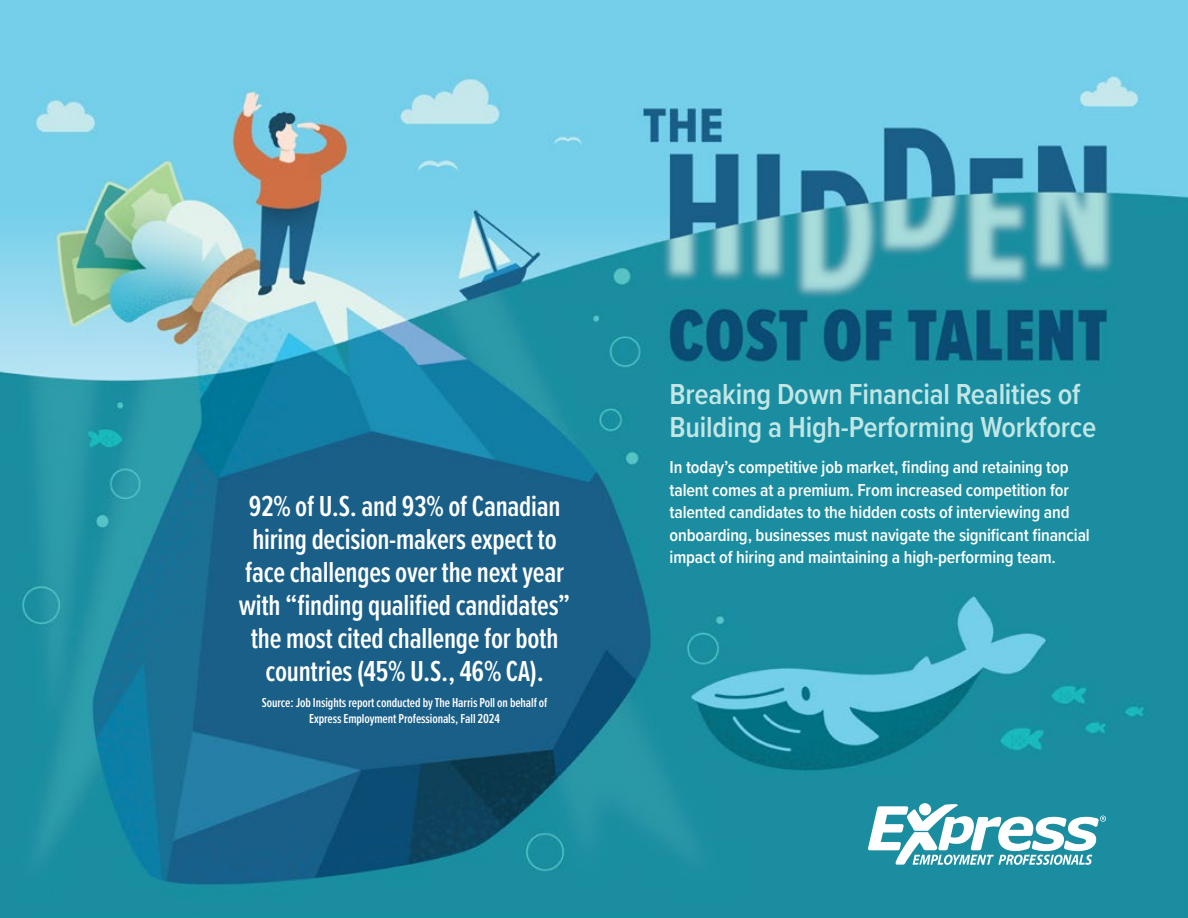
<style>
.page{position:relative;width:1188px;height:918px;background:#fff}
.page>*{position:absolute;margin:0;border:0;box-sizing:border-box;transform-origin:0 0}
.t1{font:600 30px/33px "Proxima Nova Ex Cn";letter-spacing:-.01em;color:#fff;text-align:center}
.t2{font:600 30px/33px "Proxima Nova Cond";letter-spacing:-.01em;color:#c2e6e6}
.t3{font:600 18px/22.5px "Proxima Nova Cond";letter-spacing:-.01em;color:#fff}
.t4{font:600 13.5px/16.5px "Proxima Nova Ex Cn";letter-spacing:-.01em;color:#fff;text-align:center}
</style>
<div class="page">
<img style="left:0;top:0;width:1188px;height:918px">
<svg style="left:868px;top:804px;width:238px;height:61px"></svg>
<h1 class="t1" style="left:239px;top:489px;width:333px">92% of U.S. and 93% of Canadian hiring decision-makers expect to face challenges over the next year with “finding qualified candidates” the most cited challenge for both countries (45% U.S., 46% CA).</h1>
<p class="t4" style="left:262px;top:694px;width:287px">Source: Job Insights report conducted by The Harris Poll on behalf of<br>Express Employment Professionals, Fall 2024</p>
<h1 class="t2" style="left:670px;top:377px;width:428px">Breaking Down Financial Realities of<br>Building a High-Performing Workforce</h1>
<p class="t3" style="left:670px;top:455px;width:422px">In today’s competitive job market, finding and retaining top talent comes at a premium. From increased competition for talented candidates to the hidden costs of interviewing and onboarding, businesses must navigate the significant financial impact of hiring and maintaining a high-performing team.</p>
</div>
